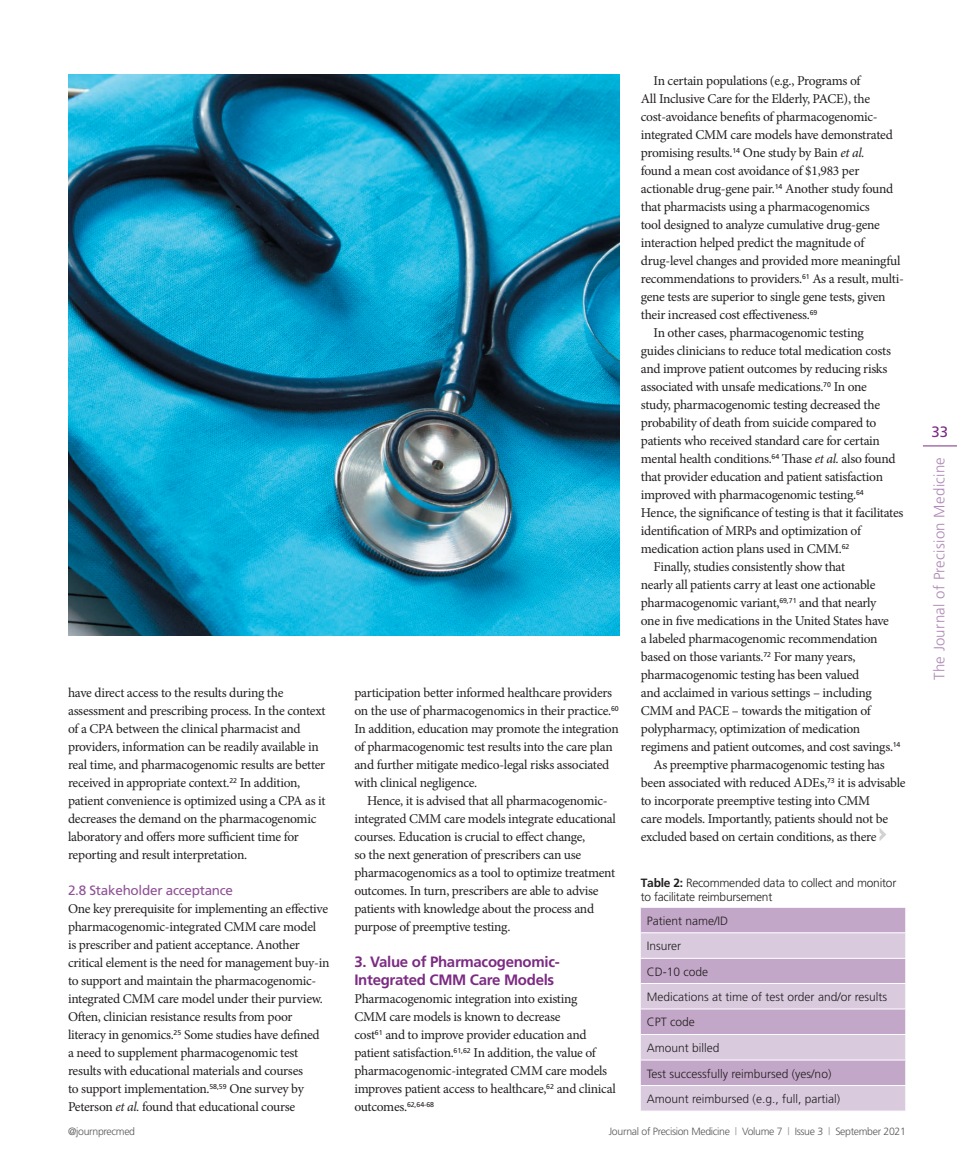
<style>
.page{position:relative;width:974px;height:1174px;background:#fff}
.page>*{position:absolute;margin:0;border:0;box-sizing:border-box;transform-origin:0 0}
.t1{font:700 15px/18px "Frutiger";letter-spacing:-.02em;color:#7c2b83}
.t2{font:300 15px "Frutiger";letter-spacing:.02em;color:#af88b5}
.t3{font:15px "Frutiger";color:#7c2b83}
.t4{font:13.5px/18px "Minion Pro";letter-spacing:-.02em;color:#231f20}
.t5{font:13.5px "Frutiger";letter-spacing:-.02em;color:#8f5296}
.t6{font:300 12px/25.5px "Frutiger";color:#231f20}
.t7{font:300 12px/13.5px "Frutiger";letter-spacing:-.02em;color:#231f20}
.t8{font:300 10.5px "Frutiger";letter-spacing:-.03em;color:#57585a}
.s1{font-style:italic}
.s2{font-weight:700}
.s3{color:#939598}
</style>
<div class="page">
<hr style="left:923px;top:445px;width:34px;height:1px;background:#7c2b83">
<div style="left:641px;top:908px;width:264px;height:24px;background:#c3a7c8"></div>
<svg style="left:641px;top:933px;width:264px;height:177px;background:#cfbbd4"></svg>
<hr style="left:641px;top:958px;width:265px;height:1px;background:#fff">
<hr style="left:641px;top:983px;width:265px;height:1px;background:#fff">
<hr style="left:641px;top:1008px;width:265px;height:1px;background:#fff">
<hr style="left:641px;top:1034px;width:265px;height:1px;background:#fff">
<hr style="left:641px;top:1059px;width:265px;height:1px;background:#fff">
<hr style="left:641px;top:1085px;width:265px;height:1px;background:#fff">
<svg style="left:905px;top:908px;width:1px;height:202px"></svg>
<img style="left:68px;top:74px;width:551px;height:561px">
<svg style="left:879px;top:828px;width:7px;height:13px"></svg>
<p class="t4" style="left:68px;top:684px;width:259px">have direct access to the results during the assessment and prescribing process. In the context of a CPA between the clinical pharmacist and providers, information can be readily available in real time, and pharmacogenomic results are better received in appropriate context.<sup>22</sup> In addition, patient convenience is optimized using a CPA as it decreases the demand on the pharmacogenomic laboratory and offers more sufficient time for reporting and result interpretation.</p>
<p class="t5" style="left:68px;top:882px;width:167px">2.8 Stakeholder acceptance</p>
<p class="t4" style="left:68px;top:900px;width:263px">One key prerequisite for implementing an effective pharmacogenomic-integrated CMM care model<br>is prescriber and patient acceptance. Another critical element is the need for management buy-in to support and maintain the pharmacogenomic&shy;integrated CMM care model under their purview.<br>Often, clinician resistance results from poor literacy in genomics.<sup>25</sup> Some studies have defined<br>a need to supplement pharmacogenomic test results with educational materials and courses<br>to support implementation.<sup>58,59</sup> One survey by Peterson <span class="s1">et al.</span> found that educational course</p>
<p class="t4" style="left:354px;top:684px;width:266px">participation better informed healthcare providers on the use of pharmacogenomics in their practice.<sup>60<br></sup>In addition, education may promote the integration of pharmacogenomic test results into the care plan and further mitigate medico-legal risks associated with clinical negligence.</p>
<p class="t4" style="left:354px;top:792px;width:263px;text-indent:13px">Hence, it is advised that all pharmacogenomic&shy;integrated CMM care models integrate educational courses. Education is crucial to effect change,<br>so the next generation of prescribers can use pharmacogenomics as a tool to optimize treatment outcomes. In turn, prescribers are able to advise patients with knowledge about the process and purpose of preemptive testing.</p>
<p class="t1" style="left:354px;top:953px;width:207px">3. Value of Pharmacogenomic-<br>Integrated CMM Care Models</p>
<p class="t4" style="left:354px;top:990px;width:263px">Pharmacogenomic integration into existing<br>CMM care models is known to decrease<br>cost<sup>61</sup> and to improve provider education and patient satisfaction.<sup>61,62</sup> In addition, the value of pharmacogenomic-integrated CMM care models improves patient access to healthcare,<sup>62</sup> and clinical outcomes.<sup>62,64-68</sup></p>
<p class="t4" style="left:653px;top:72px;width:208px">In certain populations (e.g., Programs of</p>
<p class="t4" style="left:641px;top:90px;width:231px">All Inclusive Care for the Elderly, PACE), the</p>
<p class="t4" style="left:641px;top:108px;width:238px">cost‑avoidance benefits of pharmacogenomic-</p>
<p class="t4" style="left:641px;top:126px;width:253px">integrated CMM care models have demonstrated</p>
<p class="t4" style="left:641px;top:144px;width:225px">promising results.<sup>14</sup> One study by Bain <span class="s1">et al.</span></p>
<p class="t4" style="left:641px;top:162px;width:220px">found a mean cost avoidance of $1,983 per</p>
<p class="t4" style="left:641px;top:180px;width:254px">actionable drug-gene pair.<sup>14</sup> Another study found</p>
<p class="t4" style="left:641px;top:198px;width:230px">that pharmacists using a pharmacogenomics</p>
<p class="t4" style="left:641px;top:216px;width:241px">tool designed to analyze cumulative drug-gene</p>
<p class="t4" style="left:641px;top:234px;width:225px">interaction helped predict the magnitude of</p>
<p class="t4" style="left:641px;top:252px;width:261px">drug-level changes and provided more meaningful</p>
<p class="t4" style="left:641px;top:270px;width:264px">recommendations to providers.<sup>61</sup> As a result, multi-</p>
<p class="t4" style="left:641px;top:288px;width:246px">gene tests are superior to single gene tests, given</p>
<p class="t4" style="left:641px;top:306px;width:178px">their increased cost effectiveness.<sup>69</sup></p>
<p class="t4" style="left:653px;top:324px;width:212px">In other cases, pharmacogenomic testing</p>
<p class="t4" style="left:641px;top:342px;width:252px">guides clinicians to reduce total medication costs</p>
<p class="t4" style="left:641px;top:360px;width:248px">and improve patient outcomes by reducing risks</p>
<p class="t4" style="left:641px;top:378px;width:228px">associated with unsafe medications.<sup>70</sup> In one</p>
<p class="t4" style="left:641px;top:396px;width:241px">study, pharmacogenomic testing decreased the</p>
<p class="t4" style="left:641px;top:414px;width:237px">probability of death from suicide compared to</p>
<p class="t4" style="left:641px;top:432px;width:241px">patients who received standard care for certain</p>
<p class="t4" style="left:641px;top:450px;width:256px">mental health conditions.<sup>64</sup> Thase <span class="s1">et al.</span> also found</p>
<p class="t4" style="left:641px;top:468px;width:244px">that provider education and patient satisfaction</p>
<p class="t4" style="left:641px;top:486px;width:224px">improved with pharmacogenomic testing.<sup>64</sup></p>
<p class="t4" style="left:641px;top:504px;width:264px">Hence, the significance of testing is that it facilitates</p>
<p class="t4" style="left:641px;top:522px;width:222px">identification of MRPs and optimization of</p>
<p class="t4" style="left:641px;top:540px;width:210px">medication action plans used in CMM.<sup>62</sup></p>
<p class="t4" style="left:653px;top:558px;width:193px">Finally, studies consistently show that</p>
<p class="t4" style="left:641px;top:576px;width:236px">nearly all patients carry at least one actionable</p>
<p class="t4" style="left:641px;top:594px;width:237px">pharmacogenomic variant,<sup>69,71</sup> and that nearly</p>
<p class="t4" style="left:641px;top:612px;width:250px">one in five medications in the United States have</p>
<p class="t4" style="left:641px;top:630px;width:238px">a labeled pharmacogenomic recommendation</p>
<p class="t4" style="left:641px;top:648px;width:216px">based on those variants.<sup>72</sup> For many years,</p>
<p class="t4" style="left:641px;top:666px;width:220px">pharmacogenomic testing has been valued</p>
<p class="t4" style="left:641px;top:684px;width:232px">and acclaimed in various settings – including</p>
<p class="t4" style="left:641px;top:702px;width:231px">CMM and PACE – towards the mitigation of</p>
<p class="t4" style="left:641px;top:720px;width:221px">polypharmacy, optimization of medication</p>
<p class="t4" style="left:641px;top:738px;width:261px">regimens and patient outcomes, and cost savings.<sup>14</sup></p>
<p class="t4" style="left:653px;top:756px;width:233px">As preemptive pharmacogenomic testing has</p>
<p class="t4" style="left:641px;top:774px;width:266px">been associated with reduced ADEs,<sup>73</sup> it is advisable</p>
<p class="t4" style="left:641px;top:792px;width:231px">to incorporate preemptive testing into CMM</p>
<p class="t4" style="left:641px;top:810px;width:249px">care models. Importantly, patients should not be</p>
<p class="t4" style="left:641px;top:828px;width:237px">excluded based on certain conditions, as there</p>
<p class="t7" style="left:641px;top:876px;width:257px"><span class="s2">Table 2:</span> Recommended data to collect and monitor to facilitate reimbursement</p>
<p class="t6" style="left:647px;top:907px;width:242px">Patient name/ID<br>Insurer<br>CD-10 code<br>Medications at time of test order and/or results<br>CPT code<br>Amount billed<br>Test successfully reimbursed (yes/no)<br>Amount reimbursed (e.g., full, partial)</p>
<p class="t8" style="left:68px;top:1125px;width:69px">@journprecmed</p>
<p class="t8" style="left:609px;top:1125px;width:299px">Journal of Precision Medicine <span class="s3">|</span> Volume 7 <span class="s3">|</span> Issue 3 <span class="s3">|</span> September 2021</p>
<p class="t3" style="left:931px;top:423px;width:18px">33</p>
<p class="t2" style="left:930px;top:680px;width:224px;rotate:-90deg">The Journal of Precision Medicine</p>
</div>
